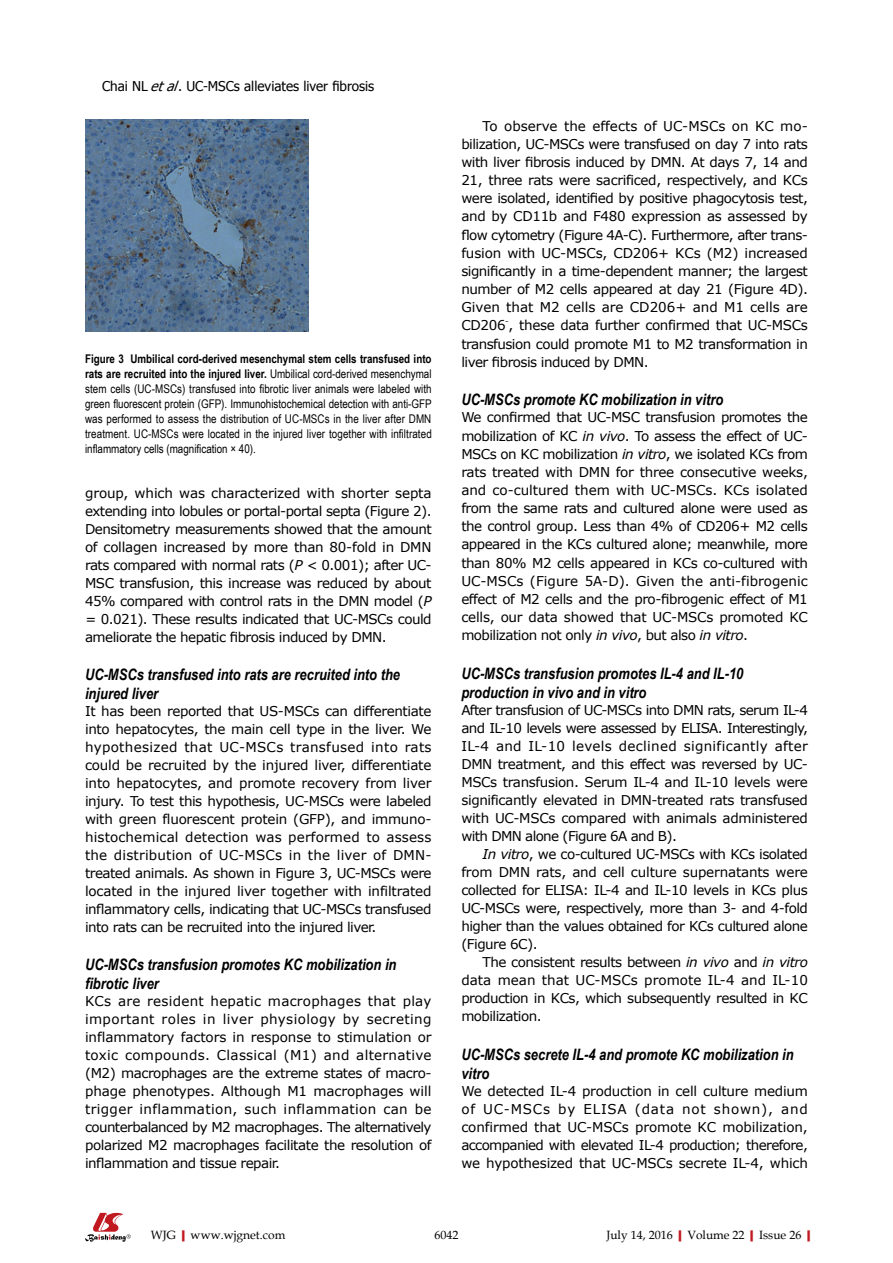
<style>
.page{position:relative;width:893px;height:1263px;background:#fff}
.page>*{position:absolute;margin:0;border:0;box-sizing:border-box;transform-origin:0 0}
.t1{font:italic 700 15.75px/18.8px "Arial Narrow";color:#000}
.t2{font:13.5px/18px "Verdana";letter-spacing:-.03em;color:#000;text-align:justify}
.t3{font:13.5px/18px "Verdana";letter-spacing:-.005em;color:#000}
.t4{font:13.5px "Verdana";letter-spacing:-.05em;color:#000}
.t5{font:13.5px "Verdana";letter-spacing:.02em;color:#000}
.t6{font:13.5px "Tahoma";color:#000}
.t7{font:13.5px "Verdana";color:#000}
.t8{font:12px/15px "Arial Narrow";color:#000;text-align:justify}
.t9{font:12px "Book Antiqua";color:#000}
.t10{font:7.8px "Verdana";color:#000}
.s1{font-style:italic}
.s2{font-weight:700}
.s3{font-weight:700;color:#c01920}
</style>
<div class="page">
<svg style="left:85px;top:1213px;width:46px;height:29px"></svg>
<img style="left:85px;top:119px;width:224px;height:213px">
<p class="t6" style="left:102px;top:77px;width:274px">Chai NL <span class="s1">etal</span>. UC-MSCs alleviates liver fibrosis</p>
<p class="t8" style="left:85px;top:351px;width:348px"><span class="s2">Figure 3 Umbilical cord-derived mesenchymal stem cells transfused into rats are recruited into the injured liver.</span> Umbilical cord-derived mesenchymal stem cells (UC-MSCs) transfused into fibrotic liver animals were labeled with green fluorescent protein (GFP). Immunohistochemical detection with anti-GFP was performed to assess the distribution of UC-MSCs in the liver after DMN treatment. UC-MSCs were located in the injured liver together with infiltrated inflammatory cells (magnification × 40).</p>
<p class="t2" style="left:85px;top:483px;width:348px">group, which was characterized with shorter septa extending into lobules or portal-portal septa (Figure 2).<br>Densitometry measurements showed that the amount of collagen increased by more than 80-fold in DMN rats compared with normal rats (<span class="s1">P &lt;</span> 0.001); after UC-MSC transfusion, this increase was reduced by about 45% compared with control rats in the DMN model (<span class="s1">P =</span> 0.021). These results indicated that UC-MSCs could ameliorate the hepatic fibrosis induced by DMN.</p>
<p class="t1" style="left:85px;top:664px;width:317px">UC-MSCs transfused into rats are recruited into the injured liver</p>
<p class="t2" style="left:85px;top:701px;width:348px;text-align:left">It has been reported that US-MSCs can differentiate into hepatocytes, the main cell type in the liver. We hypothesized that UC-MSCs transfused into rats could be recruited by the injured liver, differentiate into hepatocytes, and promote recovery from liver injury. To test this hypothesis, UC-MSCs were labeled with green fluorescent protein (GFP), and immuno&shy;histochemical detection was performed to assess the distribution of UC-MSCs in the liver of DMN&shy;treated animals. As shown in Figure 3, UC-MSCs were located in the injured liver together with infiltrated inflammatory cells, indicating that UC-MSCs transfused into rats can be recruited into the injured liver.</p>
<p class="t1" style="left:85px;top:955px;width:313px">UC-MSCs transfusion promotes KC mobilization in fibrotic liver</p>
<p class="t3" style="left:85px;top:992px;width:348px">KCs are resident hepatic macrophages that play important roles in liver physiology by secreting inflammatory factors in response to stimulation or toxic compounds. Classical (M1) and alternative (M2) macrophages are the extreme states of macro&shy;phage phenotypes. Although M1 macrophages will trigger inflammation, such inflammation can be counterbalanced by M2 macrophages. The alternatively polarized M2 macrophages facilitate the resolution of inflammation and tissue repair.</p>
<p class="t2" style="left:461px;top:116px;width:348px;text-align:left;text-indent:21px">To observe the effects of UC-MSCs on KC mo&shy;bilization, UC-MSCs were transfused on day 7 into rats with liver fibrosis induced by DMN. At days 7, 14 and 21, three rats were sacrificed, respectively, and KCs were isolated, identified by positive phagocytosis test, and by CD11b and F480 expression as assessed by flow cytometry (Figure 4A-C). Furthermore, after trans&shy;fusion with UC-MSCs, CD206+ KCs (M2) increased significantly in a time-dependent manner; the largest number of M2 cells appeared at day 21 (Figure 4D).<br>Given that M2 cells are CD206+ and M1 cells are CD206 , these data further confirmed that UC-MSCs</p>
<p class="t10" style="left:505px;top:316px;width:5px">-</p>
<p class="t2" style="left:461px;top:334px;width:348px">transfusion could promote M1 to M2 transformation in liver fibrosis induced by DMN.</p>
<p class="t1" style="left:461px;top:390px;width:263px">UC-MSCs promote KC mobilization in vitro</p>
<p class="t2" style="left:461px;top:408px;width:348px">We confirmed that UC-MSC transfusion promotes the mobilization of KC <span class="s1">in vivo</span>. To assess the effect of UC-MSCs on KC mobilization <span class="s1">in vitro</span>, we isolated KCs from rats treated with DMN for three consecutive weeks, and co-cultured them with UC-MSCs. KCs isolated from the same rats and cultured alone were used as the control group. Less than 4% of CD206+ M2 cells appeared in the KCs cultured alone; meanwhile, more than 80% M2 cells appeared in KCs co-cultured with UC-MSCs (Figure 5A-D). Given the anti-fibrogenic effect of M2 cells and the pro-fibrogenic effect of M1 cells, our data showed that UC-MSCs promoted KC mobilization not only <span class="s1">in vivo</span>, but also <span class="s1">in vitro</span>.</p>
<p class="t1" style="left:461px;top:663px;width:284px">UC-MSCs transfusion promotes IL-4 and IL-10 production in vivo and in vitro</p>
<p class="t4" style="left:461px;top:701px;width:348px">After transfusion of UC-MSCs into DMN rats, serum IL-4</p>
<p class="t4" style="left:461px;top:719px;width:348px">and IL-10 levels were assessed by ELISA. Interestingly,</p>
<p class="t5" style="left:461px;top:737px;width:348px">IL-4 and IL-10 levels declined significantly after</p>
<p class="t2" style="left:461px;top:754px;width:348px">DMN treatment, and this effect was reversed by UC-</p>
<p class="t2" style="left:461px;top:772px;width:348px">MSCs transfusion. Serum IL-4 and IL-10 levels were</p>
<p class="t2" style="left:461px;top:790px;width:348px">significantly elevated in DMN-treated rats transfused</p>
<p class="t2" style="left:461px;top:808px;width:348px">with UC-MSCs compared with animals administered</p>
<p class="t4" style="left:461px;top:827px;width:217px">with DMN alone (Figure 6A and B).</p>
<p class="t2" style="left:483px;top:845px;width:327px"><span class="s1">In vitro</span>, we co-cultured UC-MSCs with KCs isolated</p>
<p class="t2" style="left:461px;top:863px;width:348px">from DMN rats, and cell culture supernatants were</p>
<p class="t2" style="left:461px;top:881px;width:348px">collected for ELISA: IL-4 and IL-10 levels in KCs plus</p>
<p class="t2" style="left:461px;top:899px;width:348px">UC-MSCs were, respectively, more than 3- and 4-fold</p>
<p class="t2" style="left:461px;top:917px;width:348px">higher than the values obtained for KCs cultured alone</p>
<p class="t2" style="left:461px;top:935px;width:78px">(Figure 6C).</p>
<p class="t2" style="left:483px;top:953px;width:327px">The consistent results between <span class="s1">in vivo</span> and <span class="s1">in vitro</span></p>
<p class="t7" style="left:461px;top:972px;width:348px">data mean that UC-MSCs promote IL-4 and IL-10</p>
<p class="t2" style="left:461px;top:989px;width:348px">production in KCs, which subsequently resulted in KC</p>
<p class="t2" style="left:461px;top:1007px;width:82px">mobilization.</p>
<p class="t1" style="left:461px;top:1044px;width:334px">UC-MSCs secrete IL-4 and promote KC mobilization in vitro</p>
<p class="t2" style="left:461px;top:1081px;width:348px">We detected IL-4 production in cell culture medium of UC-MSCs by ELISA (data not shown), and confirmed that UC-MSCs promote KC mobilization, accompanied with elevated IL-4 production; therefore, we hypothesized that UC-MSCs secrete IL-4, which</p>
<p class="t9" style="left:151px;top:1226px;width:136px">WJG<span class="s3">|</span>www.wjgnet.com</p>
<p class="t9" style="left:434px;top:1226px;width:25px">6042</p>
<p class="t9" style="left:606px;top:1226px;width:211px">July 14, 2016<span class="s3">|</span>Volume 22<span class="s3">|</span>Issue 26<span class="s3">|</span></p>
</div>
